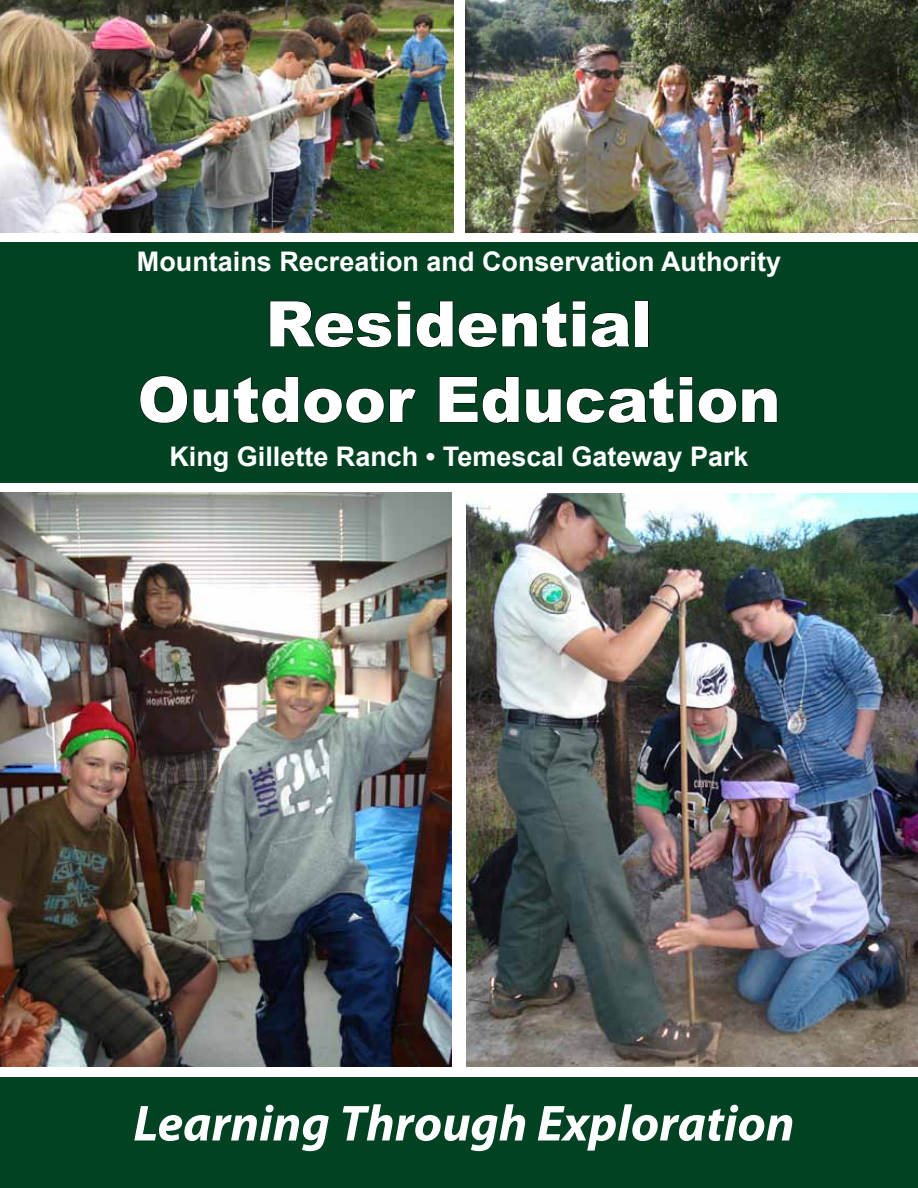
<style>
.page{position:relative;width:918px;height:1188px;background:#fff}
.page>*{position:absolute;margin:0;border:0;box-sizing:border-box;transform-origin:0 0}
.t1{font:900 63px/75.6px "Arial";color:#fff;text-align:center}
.t2{font:italic 700 51px "Myriad Pro";color:#fff}
.t3{font:700 27px "Arial";color:#fff}
</style>
<div class="page">
<img style="left:466px;top:0;width:452px;height:232px">
<img style="left:0;top:0;width:454px;height:232px">
<div style="left:0;top:242px;width:918px;height:240px;background:#014223"></div>
<div style="left:0;top:1077px;width:918px;height:111px;background:#014223"></div>
<svg style="left:270px;top:301px;width:360px;height:47px"></svg>
<div style="left:636px;top:301px;width:12px;height:45px;border:1px solid #000"></div>
<svg style="left:140px;top:375px;width:276px;height:49px"></svg>
<svg style="left:439px;top:376px;width:80px;height:48px"></svg>
<svg style="left:525px;top:376px;width:253px;height:48px"></svg>
<img style="left:466px;top:493px;width:452px;height:573px">
<img style="left:0;top:492px;width:452px;height:575px">
<p class="t3" style="left:137px;top:244px;width:646px">Mountains Recreation and Conservation Authority</p>
<h1 class="t1" style="left:138px;top:284px;width:644px">Residential<br>Outdoor Education</h1>
<p class="t3" style="left:169px;top:438px;width:581px">King Gillette Ranch • Temescal Gateway Park</p>
<h2 class="t2" style="left:133px;top:1090px;width:663px">Learning Through Exploration</h2>
</div>
